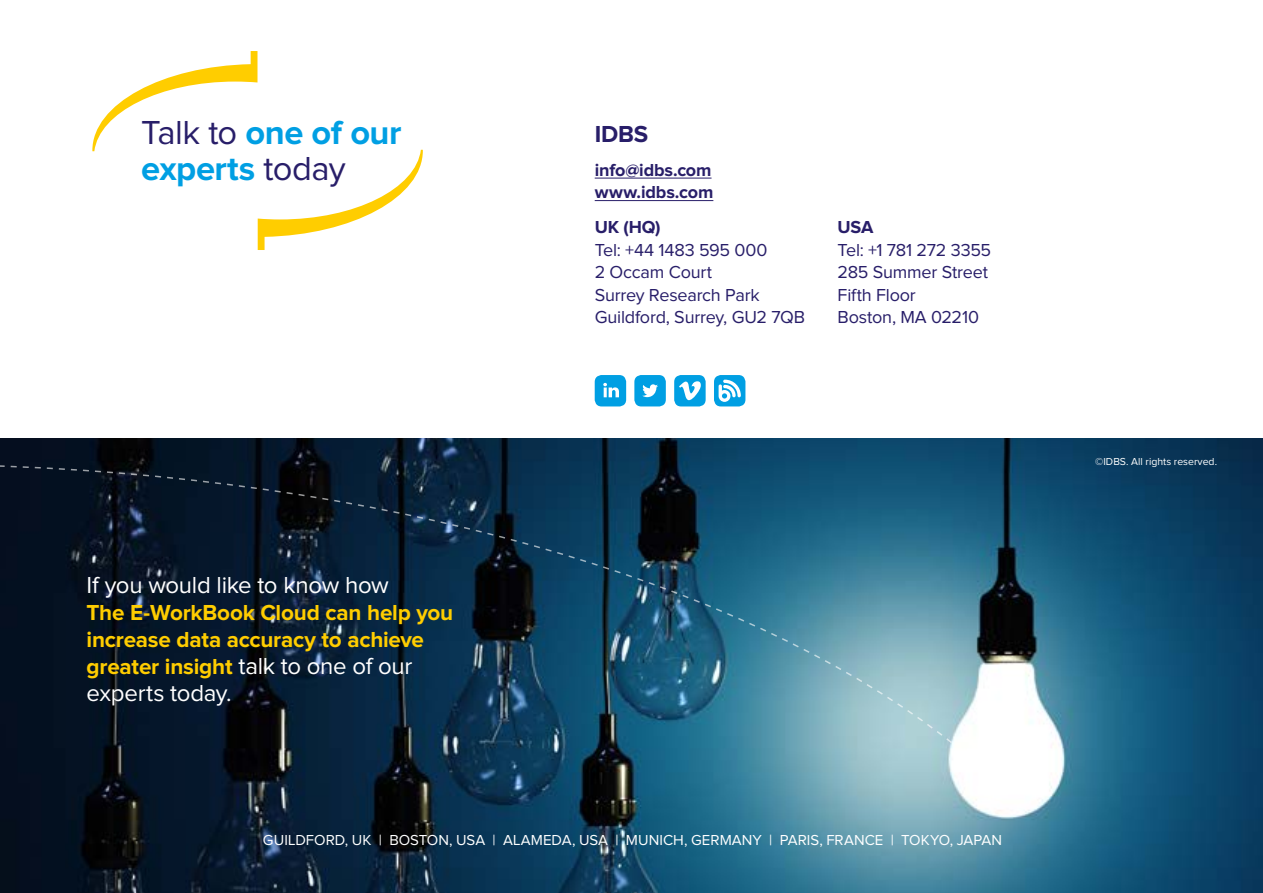
<style>
.page{position:relative;width:1263px;height:893px;background:#fff}
.page>*{position:absolute;margin:0;border:0;box-sizing:border-box;transform-origin:0 0}
.t1{font:700 34.5px/36px "Proxima Nova";letter-spacing:-.015em;color:#009fe3}
.t2{font:24px "Proxima Nova";letter-spacing:-.015em;color:#fff}
.t3{font:700 24px "Proxima Nova";color:#281e69}
.t4{font:700 22.5px/27px "Proxima Nova";letter-spacing:-.01em;color:#ffcd00}
.t5{font:18px/22.5px "Proxima Nova";letter-spacing:-.01em;color:#281e69}
.t6{font:700 18px/22.5px "Proxima Nova";letter-spacing:-.005em;color:#281e69}
.t7{font:15px "Proxima Nova";color:#fff}
.t8{font:10.5px "Proxima Nova";color:#fff}
.s1{font-weight:400;color:#281e69}
.s2{font-weight:400;font-size:24px;color:#fff}
</style>
<div class="page">
<svg style="left:92px;top:51px;width:331px;height:199px"></svg>
<hr style="left:595px;top:178px;width:116px;height:1px;background:#281e69">
<hr style="left:595px;top:200px;width:118px;height:1px;background:#281e69">
<svg style="left:595px;top:375px;width:31px;height:31px"></svg>
<svg style="left:674px;top:375px;width:32px;height:31px"></svg>
<svg style="left:634px;top:375px;width:32px;height:31px"></svg>
<svg style="left:714px;top:375px;width:31px;height:31px"></svg>
<img style="left:0;top:439px;width:1263px;height:454px">
<svg style="left:0;top:464px;width:953px;height:281px;background:#1a3e55"></svg>
<h1 class="t1" style="left:141px;top:116px;width:262px"><span class="s1">Talk to</span> one of our experts <span class="s1">today</span></h1>
<h2 class="t3" style="left:595px;top:123px;width:55px">IDBS</h2>
<p class="t6" style="left:595px;top:159px;width:120px">info@idbs.com www.idbs.com</p>
<p class="t6" style="left:595px;top:217px;width:67px">UK (HQ)</p>
<p class="t5" style="left:595px;top:239px;width:212px">Tel: +44 1483 595 000<br>2 Occam Court<br>Surrey Research Park<br>Guildford, Surrey, GU2 7QB</p>
<p class="t6" style="left:838px;top:217px;width:37px">USA</p>
<p class="t5" style="left:838px;top:239px;width:155px">Tel: +1 781 272 3355<br>285 Summer Street<br>Fifth Floor<br>Boston, MA 02210</p>
<h2 class="t2" style="left:87px;top:574px;width:304px">If you would like to know how</h2>
<p class="t4" style="left:87px;top:599px;width:368px">The E-WorkBook Cloud can help you increase data accuracy to achieve greater insight <span class="s2">talk to one of our</span></p>
<h2 class="t2" style="left:87px;top:682px;width:147px">experts today.</h2>
<p class="t7" style="left:263px;top:833px;width:741px">GUILDFORD, UK | BOSTON, USA | ALAMEDA, USA | MUNICH, GERMANY | PARIS, FRANCE | TOKYO, JAPAN</p>
<p class="t8" style="left:1095px;top:457px;width:123px">©IDBS. All rights reserved.</p>
</div>
